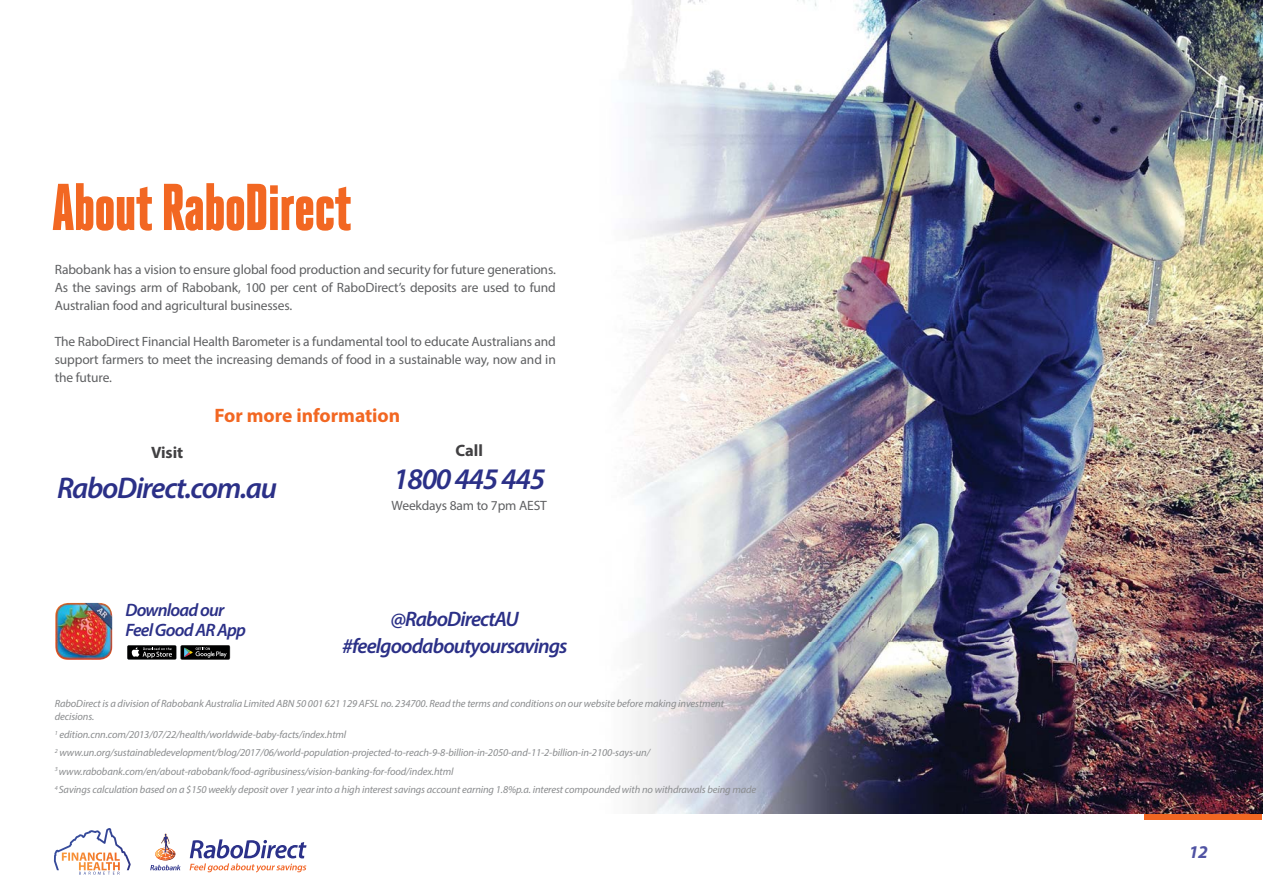
<style>
.page{position:relative;width:1263px;height:893px;background:#fff}
.page>*{position:absolute;margin:0;border:0;box-sizing:border-box;transform-origin:0 0}
.t1{font:900 66px "Heroic Condensed";letter-spacing:-.02em;color:#f26722}
.t2{font:italic 600 30px "Myriad Pro";letter-spacing:-.045em;color:#2b3087}
.t3{font:italic 600 21px "Myriad Pro";letter-spacing:-.045em;color:#2b3087}
.t4{font:700 19.5px "Myriad Pro";color:#f26722}
.t5{font:italic 600 18px/19.5px "Myriad Pro";letter-spacing:-.045em;color:#2b3087}
.t6{font:italic 700 18px "Myriad Pro";color:#5053a3}
.t7{font:700 16.5px "Myriad Pro";color:#414042}
.t8{font:13.5px/18px "Myriad Pro";letter-spacing:-.01em;color:#5f6062;text-align:justify}
.t9{font:italic 10.5px/18.5px "Myriad Pro";letter-spacing:-.01em;color:#8a8c8e}
</style>
<div class="page">
<img style="left:630px;top:0;width:632px;height:814px">
<div style="left:1144px;top:814px;width:118px;height:6px;background:#f26722"></div>
<svg style="left:54px;top:828px;width:77px;height:47px"></svg>
<svg style="left:150px;top:833px;width:31px;height:37px"></svg>
<svg style="left:190px;top:839px;width:116px;height:33px"></svg>
<img style="left:55px;top:603px;width:13px;height:54px">
<svg style="left:180px;top:645px;width:50px;height:15px"></svg>
<svg style="left:127px;top:645px;width:50px;height:15px"></svg>
<div style="left:127px;top:645px;width:49px;height:14px;background:#000"></div>
<svg style="left:131px;top:647px;width:41px;height:11px"></svg>
<h1 class="t1" style="left:52px;top:171px;width:302px">About RaboDirect</h1>
<p class="t8" style="left:55px;top:260px;width:503px">Rabobank has a vision to ensure global food production and security for future generations.<br>As the savings arm of Rabobank, 100 per cent of RaboDirect’s deposits are used to fund Australian food and agricultural businesses.</p>
<p class="t8" style="left:55px;top:332px;width:503px">The RaboDirect Financial Health Barometer is a fundamental tool to educate Australians and support farmers to meet the increasing demands of food in a sustainable way, now and in the future.</p>
<h3 class="t4" style="left:214px;top:403px;width:187px">For more information</h3>
<h3 class="t7" style="left:151px;top:441px;width:34px">Visit</h3>
<h2 class="t2" style="left:57px;top:468px;width:221px">RaboDirect.com.au</h2>
<h3 class="t5" style="left:125px;top:600px;width:122px">Download our<br>Feel Good AR App</h3>
<h3 class="t7" style="left:455px;top:440px;width:29px">Call</h3>
<h2 class="t2" style="left:393px;top:460px;width:154px">1800 445 445</h2>
<p class="t8" style="left:392px;top:496px;width:157px">Weekdays 8am to 7pm AEST</p>
<h3 class="t3" style="left:391px;top:605px;width:130px">@RaboDirectAU</h3>
<h3 class="t3" style="left:342px;top:632px;width:227px">#feelgoodaboutyoursavings</h3>
<p class="t9" style="left:55px;top:697px;width:671px;line-height:12.6px">RaboDirect is a division of Rabobank Australia Limited ABN 50 001 621 129 AFSL no. 234700. Read the terms and conditions on our website before making investment decisions.</p>
<p class="t9" style="left:55px;top:725px;width:703px"><sup>1</sup> edition.cnn.com/2013/07/22/health/worldwide-baby-facts/index.html<br><sup>2</sup> www.un.org/sustainabledevelopment/blog/2017/06/world-population-projected-to-reach-9-8-billion-in-2050-and-11-2-billion-in-2100-says-un/<br><sup>3</sup> www.rabobank.com/en/about-rabobank/food-agribusiness/vision-banking-for-food/index.html<br><sup>4</sup> Savings calculation based on a $150 weekly deposit over 1 year into a high interest savings account earning 1.8%p.a. interest compounded with no withdrawals being made</p>
<h3 class="t6" style="left:1189px;top:840px;width:21px">12</h3>
</div>
